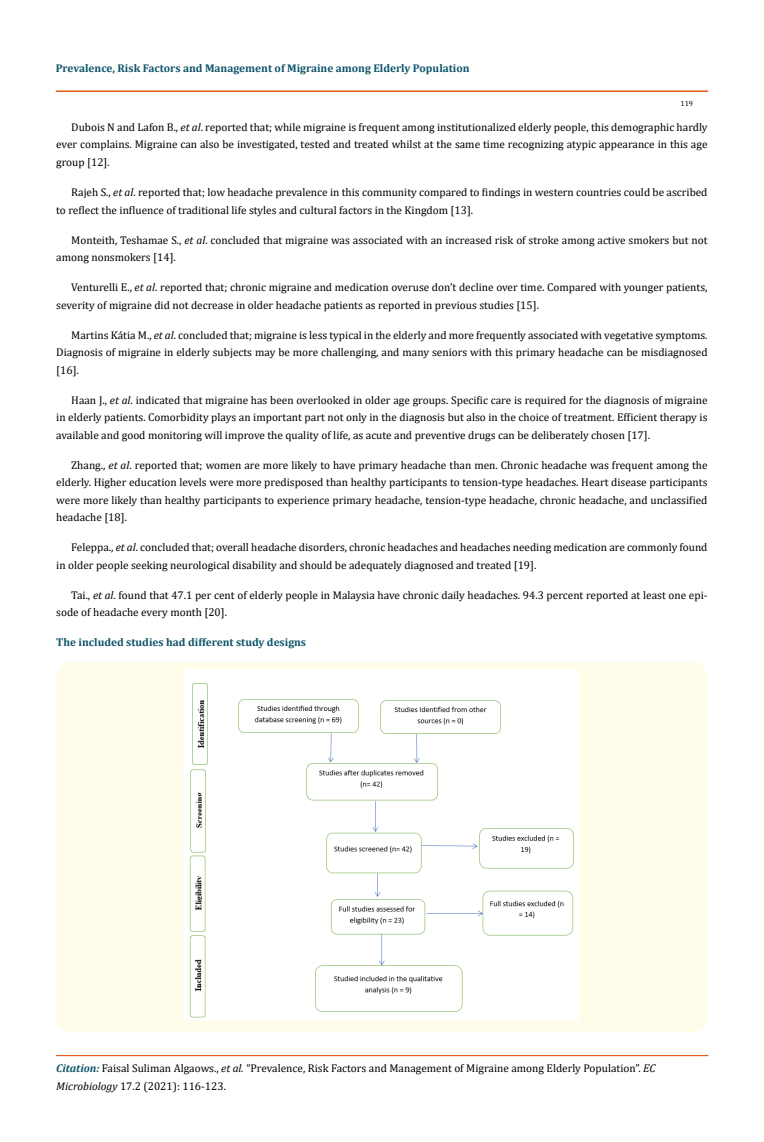
<style>
.page{position:relative;width:764px;height:1142px;background:#fff}
.page>*{position:absolute;margin:0;border:0;box-sizing:border-box;transform-origin:0 0}
.t1{font:11.25px/17.5px "Cambria";color:#000}
.t2{font:700 11.25px "Cambria";color:#0e546a}
.t3{font:7.5px "Cambria";color:#000}
.s1{font-style:italic}
.s2{font-weight:700;font-style:italic;color:#0e546a}
</style>
<div class="page">
<div style="left:56px;top:91px;width:651px;height:1px;border:1px solid #e05d1a"></div>
<div style="left:56px;top:1055px;width:652px;height:1px;border:1px solid #e05d1a"></div>
<div style="left:56px;top:661px;width:651px;height:371px;background:#fffde9;border-radius:15px"></div>
<img style="left:184px;top:670px;width:394px;height:349px">
<p class="t2" style="left:56px;top:60px;width:415px">Prevalence, Risk Factors and Management of Migraine among Elderly Population</p>
<p class="t3" style="left:680px;top:98px;width:14px">119</p>
<p class="t1" style="left:56px;top:118px;width:653px;text-align:justify;text-indent:15px">Dubois N and Lafon B., <span class="s1">et al</span>. reported that; while migraine is frequent among institutionalized elderly people, this demographic hardly ever complains. Migraine can also be investigated, tested and treated whilst at the same time recognizing atypic appearance in this age group [12].</p>
<p class="t1" style="left:56px;top:183px;width:653px;text-indent:15px">Rajeh S., <span class="s1">et al</span>. reported that; low headache prevalence in this community compared to findings in western countries could be ascribed to reflect the influence of traditional life styles and cultural factors in the Kingdom [13].</p>
<p class="t1" style="left:56px;top:231px;width:653px;text-indent:15px">Monteith, Teshamae S., <span class="s1">et al</span>. concluded that migraine was associated with an increased risk of stroke among active smokers but not among nonsmokers [14].</p>
<p class="t1" style="left:56px;top:278px;width:653px;text-indent:15px">Venturelli E., <span class="s1">et al</span>. reported that; chronic migraine and medication overuse don’t decline over time. Compared with younger patients, severity of migraine did not decrease in older headache patients as reported in previous studies [15].</p>
<p class="t1" style="left:56px;top:326px;width:653px;text-align:justify;text-indent:15px">Martins Kátia M., <span class="s1">et al</span>. concluded that; migraine is less typical in the elderly and more frequently associated with vegetative symptoms.<br>Diagnosis of migraine in elderly subjects may be more challenging, and many seniors with this primary headache can be misdiagnosed [16].</p>
<p class="t1" style="left:56px;top:391px;width:653px;text-align:justify;text-indent:15px">Haan J., <span class="s1">et al</span>. indicated that migraine has been overlooked in older age groups. Specific care is required for the diagnosis of migraine in elderly patients. Comorbidity plays an important part not only in the diagnosis but also in the choice of treatment. Efficient therapy is available and good monitoring will improve the quality of life, as acute and preventive drugs can be deliberately chosen [17].</p>
<p class="t1" style="left:56px;top:456px;width:653px;text-align:justify;text-indent:15px">Zhang., <span class="s1">et al</span>. reported that; women are more likely to have primary headache than men. Chronic headache was frequent among the elderly. Higher education levels were more predisposed than healthy participants to tension-type headaches. Heart disease participants were more likely than healthy participants to experience primary headache, tension-type headache, chronic headache, and unclassified headache [18].</p>
<p class="t1" style="left:56px;top:538px;width:653px;text-indent:15px">Feleppa., <span class="s1">et al</span>. concluded that; overall headache disorders, chronic headaches and headaches needing medication are commonly found in older people seeking neurological disability and should be adequately diagnosed and treated [19].</p>
<p class="t1" style="left:56px;top:586px;width:653px;text-indent:15px">Tai., <span class="s1">et al</span>. found that 47.1 per cent of elderly people in Malaysia have chronic daily headaches. 94.3 percent reported at least one epi&shy;sode of headache every month [20].</p>
<p class="t2" style="left:56px;top:634px;width:251px">The included studies had different study designs</p>
<p class="t1" style="left:56px;top:1059px;width:601px"><span class="s2">Citation:</span> Faisal Suliman Algaows., <span class="s1">et al.</span> “Prevalence, Risk Factors and Management of Migraine among Elderly Population”. <span class="s1">EC<br>Microbiology</span> 17.2 (2021): 116-123.</p>
</div>
